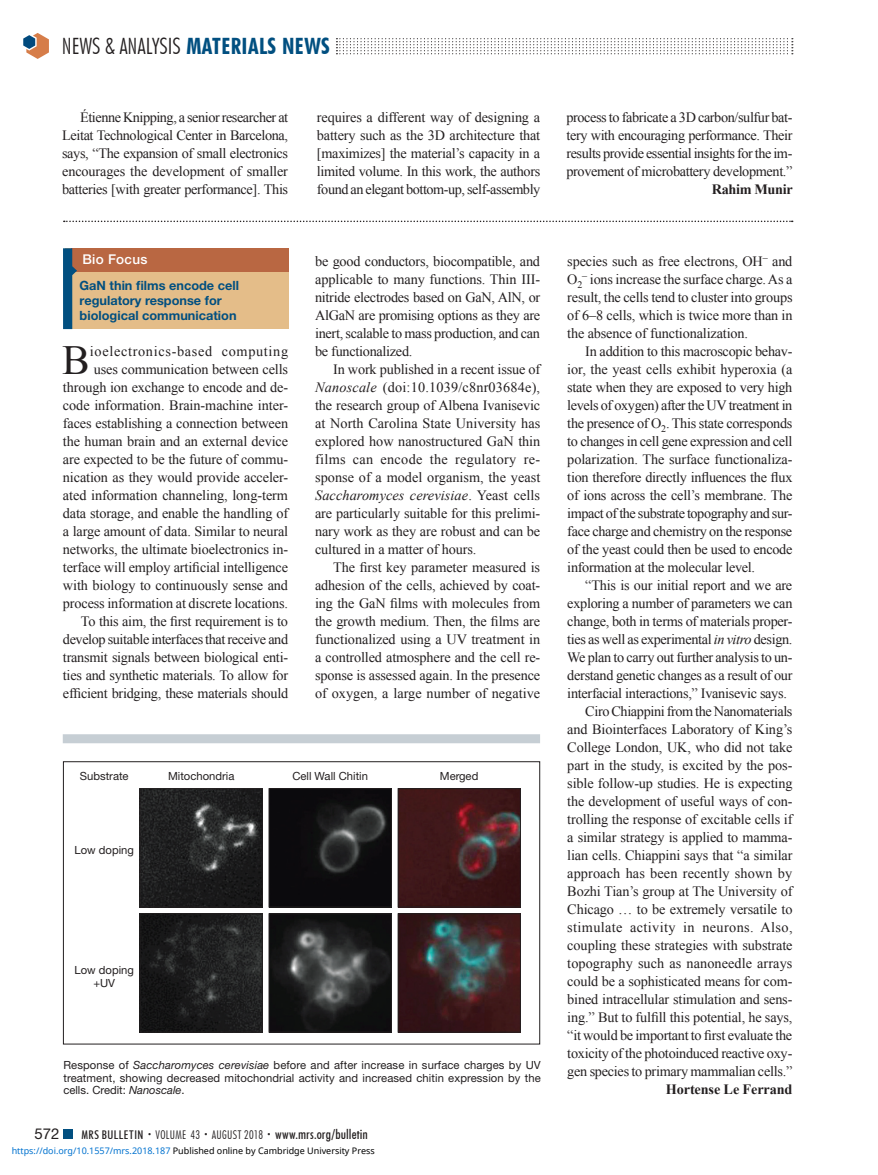
<style>
.page{position:relative;width:878px;height:1175px;background:#fff}
.page>*{position:absolute;margin:0;border:0;box-sizing:border-box;transform-origin:0 0}
.Drop_Cap{font:41.4px "Times New Roman";color:#231f20}
.t1{font:300 condensed 22.5px "Futura BT";color:#231f20}
.t2{font:15px "Helvetica Neue LT Std";color:#231f20}
.Body_Text_9_5_x_12_F{font:14.25px/18px "Times New Roman";letter-spacing:-.02em;color:#231f20;text-align:justify}
.Drop_Cap-2{font:14.25px/18px "Times New Roman";letter-spacing:-.01em;color:#231f20;text-align:right}
.author{font:700 14.25px "Times New Roman";letter-spacing:-.01em;color:#231f20}
.t3{font:500 condensed 13.5px "Futura BT";letter-spacing:.01em;color:#231f20}
.FOCUS{font:500 13.5px "Helvetica Neue LT Std";letter-spacing:.02em;color:#fff}
.t4{font:700 12.75px/15px "Helvetica Neue LT Std";color:#014f80}
.t5{font:11.25px/12.8px "Helvetica Neue LT Std";color:#231f20;text-align:justify}
.t6{font:9px "Noto Sans";color:#000}
.s1{font-weight:700;color:#014f80}
.s2{font-style:italic}
.s3{font-size:12px}
.s4{font-weight:300;font-size:7.5px}
.s5{font-weight:300;font-size:12px}
.s6{color:#0172cf}
</style>
<div class="page">
<svg style="left:336px;top:38px;width:456px;height:16px"></svg>
<svg style="left:23px;top:33px;width:26px;height:26px"></svg>
<div style="left:64px;top:1130px;width:9px;height:8px;background:#014f80"></div>
<div style="left:63px;top:734px;width:477px;height:9px;background:#c6ced4"></div>
<div style="left:63px;top:761px;width:477px;height:283px;border:1px solid #231f20"></div>
<img style="left:142px;top:790px;width:118px;height:115px">
<div style="left:140px;top:788px;width:122px;height:119px;border:1px solid #231f20"></div>
<img style="left:270px;top:790px;width:120px;height:115px">
<div style="left:268px;top:788px;width:124px;height:119px;border:1px solid #231f20"></div>
<img style="left:400px;top:790px;width:118px;height:115px">
<div style="left:398px;top:788px;width:122px;height:119px;border:1px solid #231f20"></div>
<img style="left:142px;top:915px;width:118px;height:115px">
<div style="left:140px;top:913px;width:122px;height:119px;border:1px solid #231f20"></div>
<img style="left:270px;top:915px;width:120px;height:115px">
<div style="left:268px;top:913px;width:124px;height:119px;border:1px solid #231f20"></div>
<img style="left:400px;top:915px;width:118px;height:115px">
<div style="left:398px;top:913px;width:122px;height:119px;border:1px solid #231f20"></div>
<div style="left:65px;top:248px;width:223px;height:81px;background:#e4bd89"></div>
<div style="left:71px;top:248px;width:217px;height:23px;background:#b96742"></div>
<svg style="left:63px;top:248px;width:14px;height:81px"></svg>
<svg style="left:64px;top:220px;width:728px;height:2px"></svg>
<h2 class="t1" style="left:62px;top:32px;width:269px">NEWS &amp; ANALYSIS <span class="s1">MATERIALS NEWS</span></h2>
<p class="Body_Text_9_5_x_12_F" style="left:62px;top:108px;width:227px;text-indent:18px">Étienne Knipping, a senior researcher at Leitat Technological Center in Barcelona, says, “The expansion of small electronics encourages the development of smaller batteries [with greater performance]. This</p>
<p class="Body_Text_9_5_x_12_F" style="left:317px;top:108px;width:225px">requires a different way of designing a battery such as the 3D architecture that [maximizes] the material’s capacity in a limited volume. In this work, the authors found an elegant bottom-up, self-assembly</p>
<p class="Body_Text_9_5_x_12_F" style="left:566px;top:108px;width:227px">process to fabricate a 3D carbon/sulfur bat&shy;tery with encouraging performance. Their results provide essential insights for the im&shy;provement of microbattery development.”</p>
<p class="author" style="left:712px;top:179px;width:82px">Rahim Munir</p>
<p class="FOCUS" style="left:82px;top:251px;width:66px">Bio Focus</p>
<p class="t4" style="left:80px;top:277px;width:161px">GaN thin films encode cell regulatory response for biological communication</p>
<p class="Drop_Cap" style="left:62px;top:332px;width:29px">B</p>
<p class="Drop_Cap-2" style="left:63px;top:342px;width:227px">ioelectronics-based computing uses communication between cells through ion exchange to encode and de&shy;code information. Brain-machine inter&shy;faces establishing a connection between the human brain and an external device are expected to be the future of commu&shy;nication as they would provide acceler&shy;ated information channeling, long-term data storage, and enable the handling of a large amount of data. Similar to neural networks, the ultimate bioelectronics in&shy;terface will employ artificial intelligence with biology to continuously sense and process information at discrete locations.</p>
<p class="Body_Text_9_5_x_12_F" style="left:63px;top:612px;width:227px;text-indent:18px">To this aim, the first requirement is to develop suitable interfaces that receive and transmit signals between biological enti&shy;ties and synthetic materials. To allow for efficient bridging, these materials should</p>
<p class="Body_Text_9_5_x_12_F" style="left:315px;top:252px;width:227px">be good conductors, biocompatible, and applicable to many functions. Thin III&shy;nitride electrodes based on GaN, AlN, or AlGaN are promising options as they are inert, scalable to mass production, and can be functionalized.</p>
<p class="Body_Text_9_5_x_12_F" style="left:315px;top:360px;width:227px;text-indent:18px">In work published in a recent issue of <span class="s2">Nanoscale</span> (doi:10.1039/c8nr03684e), the research group of Albena Ivanisevic at North Carolina State University has explored how nanostructured GaN thin films can encode the regulatory re&shy;sponse of a model organism, the yeast <span class="s2">Saccharomyces cerevisiae</span>. Yeast cells are particularly suitable for this prelimi&shy;nary work as they are robust and can be cultured in a matter of hours.</p>
<p class="Body_Text_9_5_x_12_F" style="left:315px;top:558px;width:227px;text-indent:18px">The first key parameter measured is adhesion of the cells, achieved by coat&shy;ing the GaN films with molecules from the growth medium. Then, the films are functionalized using a UV treatment in a controlled atmosphere and the cell re&shy;sponse is assessed again. In the presence of oxygen, a large number of negative</p>
<p class="t5" style="left:80px;top:770px;width:50px">Substrate</p>
<p class="t5" style="left:168px;top:770px;width:68px">Mitochondria</p>
<p class="t5" style="left:292px;top:770px;width:77px">Cell Wall Chitin</p>
<p class="t5" style="left:440px;top:770px;width:40px">Merged</p>
<p class="t5" style="left:75px;top:843px;width:61px">Low doping</p>
<p class="t5" style="left:75px;top:963px;width:61px">Low doping</p>
<p class="t5" style="left:93px;top:976px;width:23px">+UV</p>
<p class="t5" style="left:63px;top:1058px;width:479px">Response of <span class="s2">Saccharomyces cerevisiae</span> before and after increase in surface charges by UV treatment, showing decreased mitochondrial activity and increased chitin expression by the cells. Credit: <span class="s2">Nanoscale</span>.</p>
<p class="t2" style="left:34px;top:1124px;width:27px">572</p>
<p class="t3" style="left:81px;top:1126px;width:288px"><span class="s3">MRS BULLETIN</span> <span class="s4">•</span> <span class="s5">VOLUME 43</span> <span class="s4">•</span> <span class="s5">AUGUST 2018</span> <span class="s4">•</span> www.mrs.org/bulletin</p>
<p class="t6" style="left:12px;top:1143px;width:364px"><span class="s6">https://doi.org/10.1557/mrs.2018.187</span> Published online by Cambridge University Press</p>
<p class="Body_Text_9_5_x_12_F" style="left:567px;top:252px;width:227px">species such as free electrons, OH<sup>–</sup> and O<sub>2</sub><sup>–</sup> ions increase the surface charge. As a result, the cells tend to cluster into groups of 6–8 cells, which is twice more than in the absence of functionalization.</p>
<p class="Body_Text_9_5_x_12_F" style="left:567px;top:342px;width:227px;text-indent:18px">In addition to this macroscopic behav&shy;ior, the yeast cells exhibit hyperoxia (a state when they are exposed to very high levels of oxygen) after the UV treatment in the presence of O<sub>2</sub>. This state corresponds to changes in cell gene expression and cell polarization. The surface functionaliza&shy;tion therefore directly influences the flux of ions across the cell’s membrane. The impact of the substrate topography and sur&shy;face charge and chemistry on the response of the yeast could then be used to encode information at the molecular level.</p>
<p class="Body_Text_9_5_x_12_F" style="left:567px;top:576px;width:227px;text-indent:18px">“This is our initial report and we are exploring a number of parameters we can change, both in terms of materials proper&shy;ties as well as experimental <span class="s2">in vitro</span> design.<br>We plan to carry out further analysis to un&shy;derstand genetic changes as a result of our interfacial interactions,” Ivanisevic says.</p>
<p class="Body_Text_9_5_x_12_F" style="left:567px;top:702px;width:227px;text-indent:18px">Ciro Chiappini from the Nanomaterials and Biointerfaces Laboratory of King’s College London, UK, who did not take part in the study, is excited by the pos&shy;sible follow-up studies. He is expecting the development of useful ways of con&shy;trolling the response of excitable cells if a similar strategy is applied to mamma&shy;lian cells. Chiappini says that “a similar approach has been recently shown by Bozhi Tian’s group at The University of Chicago … to be extremely versatile to stimulate activity in neurons. Also, coupling these strategies with substrate topography such as nanoneedle arrays could be a sophisticated means for com&shy;bined intracellular stimulation and sens&shy;ing.” But to fulfill this potential, he says, “it would be important to first evaluate the toxicity of the photoinduced reactive oxy&shy;gen species to primary mammalian cells.”</p>
<p class="author" style="left:666px;top:1079px;width:128px">Hortense Le Ferrand</p>
</div>
